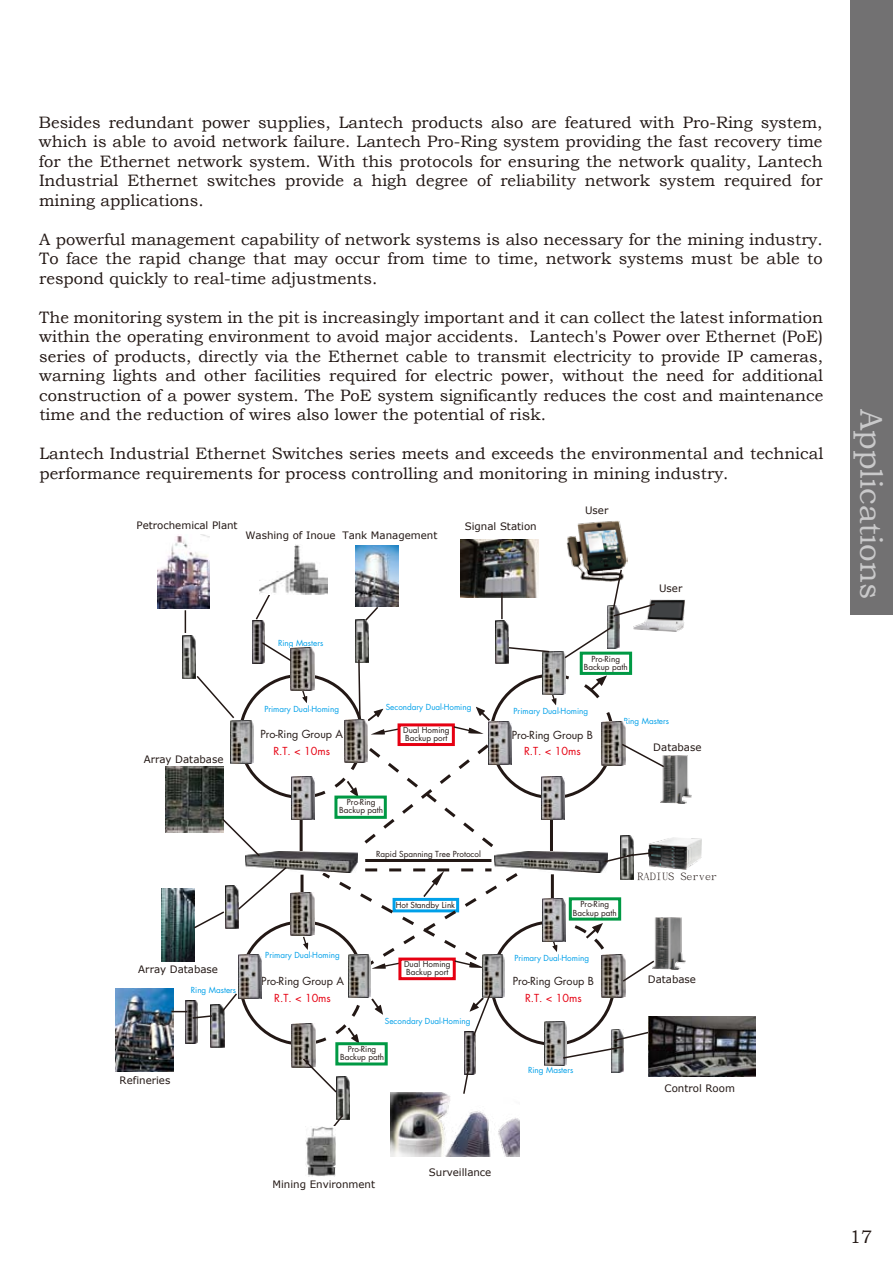
<style>
.page{position:relative;width:893px;height:1263px;background:#fff}
.page>*{position:absolute;margin:0;border:0;box-sizing:border-box;transform-origin:0 0}
.t1{font:31.5px "Bookman Old Style";color:#c9c9ca}
.t2{font:18px "Bookman Old Style";color:#231815}
.t3{font:16.5px/19.5px "Bookman Old Style";color:#231815;text-align:justify}
.t4{font:300 12.3px "Adobe Ming Std";color:#231815}
.t5{font:10.8px "Futura";color:#231815}
.t6{font:10.8px "Futura";color:#e60012}
.t7{font:10.2px "Verdana";color:#231815}
.t8{font:8.1px "Futura";color:#00a0e9}
.t9{font:8.1px/8.1px "Futura";color:#231815;text-align:center}
</style>
<div class="page">
<div style="left:850px;top:0;width:43px;height:615px;background:#727172"></div>
<img style="left:666px;top:599px;width:19px;height:33px">
<img style="left:161px;top:888px;width:10px;height:73px">
<img style="left:666px;top:755px;width:25px;height:48px">
<img style="left:666px;top:838px;width:35px;height:31px">
<img style="left:666px;top:918px;width:19px;height:51px">
<img style="left:166px;top:766px;width:5px;height:66px">
<img style="left:115px;top:989px;width:56px;height:82px">
<img style="left:566px;top:521px;width:62px;height:47px">
<img style="left:390px;top:1095px;width:130px;height:61px">
<img style="left:157px;top:534px;width:52px;height:74px">
<img style="left:355px;top:545px;width:44px;height:23px">
<img style="left:460px;top:539px;width:79px;height:29px">
<img style="left:337px;top:1095px;width:13px;height:25px">
<svg style="left:333px;top:1113px;width:12px;height:13px"></svg>
<svg style="left:171px;top:568px;width:495px;height:527px"></svg>
<img style="left:648px;top:1017px;width:108px;height:59px">
<img style="left:305px;top:1127px;width:31px;height:49px">
<img style="left:259px;top:544px;width:68px;height:50px">
<p class="t3" style="left:39px;top:113px;width:785px">Besides redundant power supplies, Lantech products also are featured with Pro-Ring system, which is able to avoid network failure. Lantech Pro-Ring system providing the fast recovery time for the Ethernet network system. With this protocols for ensuring the network quality, Lantech Industrial Ethernet switches provide a high degree of reliability network system required for mining applications.</p>
<p class="t3" style="left:39px;top:230px;width:785px">A powerful management capability of network systems is also necessary for the mining industry.<br>To face the rapid change that may occur from time to time, network systems must be able to respond quickly to real-time adjustments.</p>
<p class="t3" style="left:39px;top:308px;width:785px">The monitoring system in the pit is increasingly important and it can collect the latest information within the operating environment to avoid major accidents. Lantech's Power over Ethernet (PoE) series of products, directly via the Ethernet cable to transmit electricity to provide IP cameras, warning lights and other facilities required for electric power, without the need for additional construction of a power system. The PoE system significantly reduces the cost and maintenance time and the reduction of wires also lower the potential of risk.</p>
<p class="t3" style="left:39px;top:444px;width:785px">Lantech Industrial Ethernet Switches series meets and exceeds the environmental and technical performance requirements for process controlling and monitoring in mining industry.</p>
<p class="t7" style="left:137px;top:519px;width:103px">Petrochemical Plant</p>
<p class="t7" style="left:245px;top:529px;width:92px">Washing of Inoue</p>
<p class="t7" style="left:342px;top:529px;width:97px">Tank Management</p>
<p class="t7" style="left:465px;top:520px;width:73px">Signal Station</p>
<p class="t7" style="left:585px;top:503px;width:25px">User</p>
<p class="t7" style="left:659px;top:582px;width:25px">User</p>
<p class="t7" style="left:144px;top:752px;width:81px">Array Database</p>
<p class="t7" style="left:138px;top:963px;width:81px">Array Database</p>
<p class="t8" style="left:191px;top:985px;width:47px">Ring Masters</p>
<p class="t7" style="left:120px;top:1073px;width:52px">Refineries</p>
<p class="t8" style="left:278px;top:638px;width:47px">Ring Masters</p>
<p class="t9" style="left:584px;top:655px;width:45px">Pro-Ring<br>Backup path</p>
<p class="t8" style="left:264px;top:704px;width:76px">Primary Dual-Homing</p>
<p class="t8" style="left:386px;top:702px;width:87px">Secondary Dual-Homing</p>
<p class="t8" style="left:514px;top:706px;width:76px">Primary Dual-Homing</p>
<p class="t5" style="left:260px;top:727px;width:84px">Pro-Ring Group A</p>
<p class="t9" style="left:403px;top:726px;width:48px;text-align:left">Dual Homing<br>Backup port</p>
<p class="t5" style="left:512px;top:728px;width:83px">Pro-Ring Group B</p>
<p class="t6" style="left:273px;top:744px;width:58px">R.T. &lt; 10ms</p>
<p class="t6" style="left:524px;top:744px;width:58px">R.T. &lt; 10ms</p>
<p class="t8" style="left:624px;top:715px;width:47px">Ring Masters</p>
<p class="t7" style="left:653px;top:741px;width:50px">Database</p>
<p class="t9" style="left:339px;top:798px;width:45px">Pro-Ring<br>Backup path</p>
<p class="t8" style="left:265px;top:950px;width:76px">Primary Dual-Homing</p>
<p class="t5" style="left:261px;top:974px;width:84px">Pro-Ring Group A</p>
<p class="t9" style="left:376px;top:850px;width:106px">Rapid Spanning Tree Protocol</p>
<p class="t9" style="left:396px;top:901px;width:61px">Hot Standby Link</p>
<p class="t9" style="left:404px;top:960px;width:48px;text-align:left">Dual Homing<br>Backup port</p>
<p class="t9" style="left:573px;top:900px;width:45px">Pro-Ring<br>Backup path</p>
<p class="t8" style="left:514px;top:952px;width:76px">Primary Dual-Homing</p>
<p class="t5" style="left:513px;top:974px;width:83px">Pro-Ring Group B</p>
<p class="t6" style="left:274px;top:991px;width:58px">R.T. &lt; 10ms</p>
<p class="t6" style="left:525px;top:991px;width:58px">R.T. &lt; 10ms</p>
<p class="t8" style="left:385px;top:1015px;width:87px">Secondary Dual-Homing</p>
<p class="t9" style="left:340px;top:1045px;width:45px">Pro-Ring<br>Backup path</p>
<p class="t8" style="left:528px;top:1065px;width:47px">Ring Masters</p>
<p class="t4" style="left:637px;top:870px;width:81px">RADIUS Server</p>
<p class="t7" style="left:648px;top:973px;width:50px">Database</p>
<p class="t7" style="left:665px;top:1082px;width:72px">Control Room</p>
<h1 class="t1" style="left:892px;top:409px;width:192px;rotate:90deg">Applications</h1>
<p class="t7" style="left:273px;top:1178px;width:104px">Mining Environment</p>
<p class="t7" style="left:429px;top:1165px;width:64px">Surveillance</p>
<p class="t2" style="left:850px;top:1225px;width:24px">17</p>
</div>
